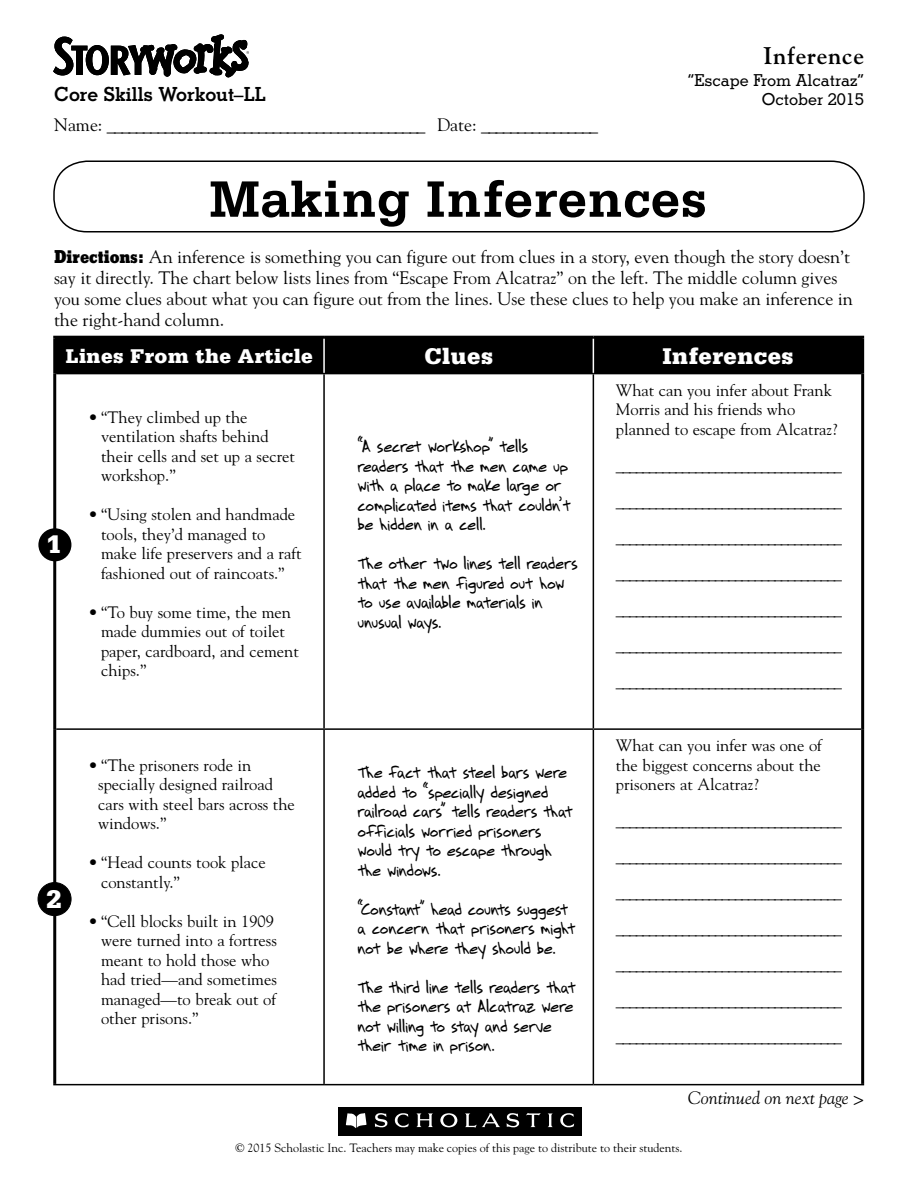
<style>
.page{position:relative;width:918px;height:1188px;background:#fff}
.page>*{position:absolute;margin:0;border:0;box-sizing:border-box;transform-origin:0 0}
.t1{font:700 54px "Serifa";color:#000}
.t2{font:900 27px "Serifa";color:#fff}
.t3{font:900 24px "Serifa";letter-spacing:.02em;color:#fff}
.t4{font:700 24px "Goudy";letter-spacing:.025em;color:#000}
.t5{font:900 21px "Serifa";letter-spacing:.02em;color:#fff}
.t6{font:700 19.5px "Stymie BT";color:#000}
.t7{font:18px/21px "Goudy";color:#000}
.t8{font:italic 18px "Goudy";color:#000}
.t9{font:16.5px/19.5px "Goudy";color:#000}
.t10{font:16.5px/19.5px "Printhouse";letter-spacing:-.035em;color:#000}
.t11{font:500 16.5px/19.5px "Stymie BT";color:#000;text-align:right}
.t12{font:12px "Goudy";color:#000}
.s1{font-family:"Stymie BT";font-weight:800}
</style>
<div class="page">
<div style="left:338px;top:1107px;width:243px;height:29px;background:#000"></div>
<svg style="left:346px;top:1113px;width:21px;height:15px"></svg>
<svg style="left:375px;top:1113px;width:13px;height:15px"></svg>
<svg style="left:394px;top:1113px;width:15px;height:15px"></svg>
<svg style="left:416px;top:1113px;width:17px;height:14px"></svg>
<svg style="left:507px;top:1113px;width:12px;height:15px"></svg>
<svg style="left:526px;top:1113px;width:15px;height:14px"></svg>
<svg style="left:548px;top:1114px;width:5px;height:13px"></svg>
<svg style="left:560px;top:1113px;width:14px;height:15px"></svg>
<svg style="left:440px;top:1113px;width:17px;height:14px"></svg>
<svg style="left:465px;top:1113px;width:35px;height:15px"></svg>
<svg style="left:53px;top:35px;width:196px;height:43px"></svg>
<div style="left:53px;top:160px;width:812px;height:72px;border:2px solid #000;border-radius:33px"></div>
<div style="left:56px;top:339px;width:805px;height:34px;background:#000"></div>
<hr style="left:53px;top:336px;width:271px;height:3px;background:#000">
<hr style="left:53px;top:339px;width:3px;height:35px;background:#000">
<hr style="left:324px;top:336px;width:269px;height:3px;background:#000">
<hr style="left:593px;top:336px;width:271px;height:3px;background:#000">
<hr style="left:861px;top:339px;width:3px;height:35px;background:#000">
<hr style="left:56px;top:373px;width:268px;height:1px;background:#000">
<hr style="left:324px;top:373px;width:269px;height:1px;background:#000">
<hr style="left:323px;top:374px;width:2px;height:354px;background:#000">
<hr style="left:593px;top:373px;width:268px;height:1px;background:#000">
<hr style="left:593px;top:374px;width:1px;height:354px;background:#000">
<hr style="left:56px;top:728px;width:268px;height:2px;background:#000">
<hr style="left:593px;top:728px;width:268px;height:2px;background:#000">
<hr style="left:53px;top:1084px;width:271px;height:1px;background:#000">
<hr style="left:593px;top:1084px;width:271px;height:1px;background:#000">
<hr style="left:323px;top:339px;width:2px;height:34px;background:#fff">
<hr style="left:593px;top:339px;width:1px;height:34px;background:#fff">
<hr style="left:53px;top:374px;width:3px;height:355px;background:#000">
<hr style="left:861px;top:374px;width:3px;height:355px;background:#000">
<hr style="left:53px;top:729px;width:3px;height:355px;background:#000">
<hr style="left:861px;top:729px;width:3px;height:355px;background:#000">
<hr style="left:324px;top:728px;width:269px;height:2px;background:#000">
<hr style="left:593px;top:730px;width:1px;height:354px;background:#000">
<hr style="left:324px;top:1084px;width:269px;height:1px;background:#000">
<hr style="left:323px;top:730px;width:2px;height:354px;background:#000">
<div style="left:38px;top:528px;width:33px;height:33px;background:#000;border-radius:50%"></div>
<div style="left:38px;top:883px;width:33px;height:33px;background:#000;border-radius:50%"></div>
<div style="left:38px;top:882px;width:33px;height:34px;border:1px solid #000;border-radius:50%"></div>
<p class="t6" style="left:54px;top:82px;width:213px">Core Skills Workout–LL</p>
<p class="t7" style="left:54px;top:114px;width:546px">Name: ____________________________________________ Date: ________________</p>
<h3 class="t4" style="left:763px;top:41px;width:102px">Inference</h3>
<p class="t11" style="left:688px;top:70px;width:178px">“Escape From Alcatraz”<br>October 2015</p>
<h1 class="t1" style="left:209px;top:167px;width:500px">Making Inferences</h1>
<p class="t7" style="left:54px;top:246px;width:800px"><span class="s1">Directions:</span> An inference is something you can figure out from clues in a story, even though the story doesn’t say it directly. The chart below lists lines from “Escape From Alcatraz” on the left. The middle column gives you some clues about what you can figure out from the lines. Use these clues to help you make an inference in the right-hand column.</p>
<p class="t5" style="left:66px;top:344px;width:248px">Lines From the Article</p>
<h3 class="t3" style="left:424px;top:342px;width:70px">Clues</h3>
<h3 class="t3" style="left:662px;top:342px;width:133px">Inferences</h3>
<h2 class="t2" style="left:47px;top:529px;width:17px">1</h2>
<h2 class="t2" style="left:47px;top:883px;width:17px">2</h2>
<p class="t9" style="left:101px;top:407px;width:195px;text-indent:-13px">• “They climbed up the ventilation shafts behind their cells and set up a secret workshop.”</p>
<p class="t9" style="left:101px;top:504px;width:202px;text-indent:-13px">• “Using stolen and handmade tools, they’d managed to make life preservers and a raft fashioned out of raincoats.”</p>
<p class="t9" style="left:101px;top:602px;width:199px;text-indent:-13px">• “To buy some time, the men made dummies out of toilet paper, cardboard, and cement chips.”</p>
<p class="t9" style="left:98px;top:755px;width:198px;text-indent:-10px">• “The prisoners rode in specially designed railroad cars with steel bars across the windows.”</p>
<p class="t9" style="left:101px;top:852px;width:166px;text-indent:-13px">• “Head counts took place constantly.”</p>
<p class="t9" style="left:101px;top:911px;width:177px;text-indent:-13px">• “Cell blocks built in 1909 were turned into a fortress meant to hold those who had tried—and sometimes managed—to break out of other prisons.”</p>
<p class="t10" style="left:358px;top:436px;width:215px">“A secret workshop” tells readers that the men came up with a place to make large or complicated items that couldn’t be hidden in a cell.</p>
<p class="t10" style="left:358px;top:553px;width:222px">The other two lines tell readers that the men figured out how to use available materials in unusual ways.</p>
<p class="t10" style="left:358px;top:762px;width:217px">The fact that steel bars were added to “specially designed railroad cars” tells readers that officials worried prisoners would try to escape through the windows.</p>
<p class="t10" style="left:358px;top:899px;width:220px">“Constant” head counts suggest a concern that prisoners might not be where they should be.</p>
<p class="t10" style="left:358px;top:977px;width:220px">The third line tells readers that the prisoners at Alcatraz were not willing to stay and serve their time in prison.</p>
<p class="t9" style="left:616px;top:380px;width:223px">What can you infer about Frank<br>Morris and his friends who planned to escape from Alcatraz?</p>
<p class="t9" style="left:616px;top:446px;width:228px;line-height:36px;text-align:justify">__________________________________ __________________________________ __________________________________ __________________________________ __________________________________ __________________________________ __________________________________</p>
<p class="t9" style="left:616px;top:735px;width:207px;text-align:justify">What can you infer was one of the biggest concerns about the prisoners at Alcatraz?</p>
<p class="t9" style="left:616px;top:802px;width:228px;line-height:36px;text-align:justify">__________________________________ __________________________________ __________________________________ __________________________________ __________________________________ __________________________________ __________________________________</p>
<p class="t8" style="left:688px;top:1086px;width:177px">Continued on next page &gt;</p>
<p class="t12" style="left:235px;top:1141px;width:449px">© 2015 Scholastic Inc. Teachers may make copies of this page to distribute to their students.</p>
</div>
